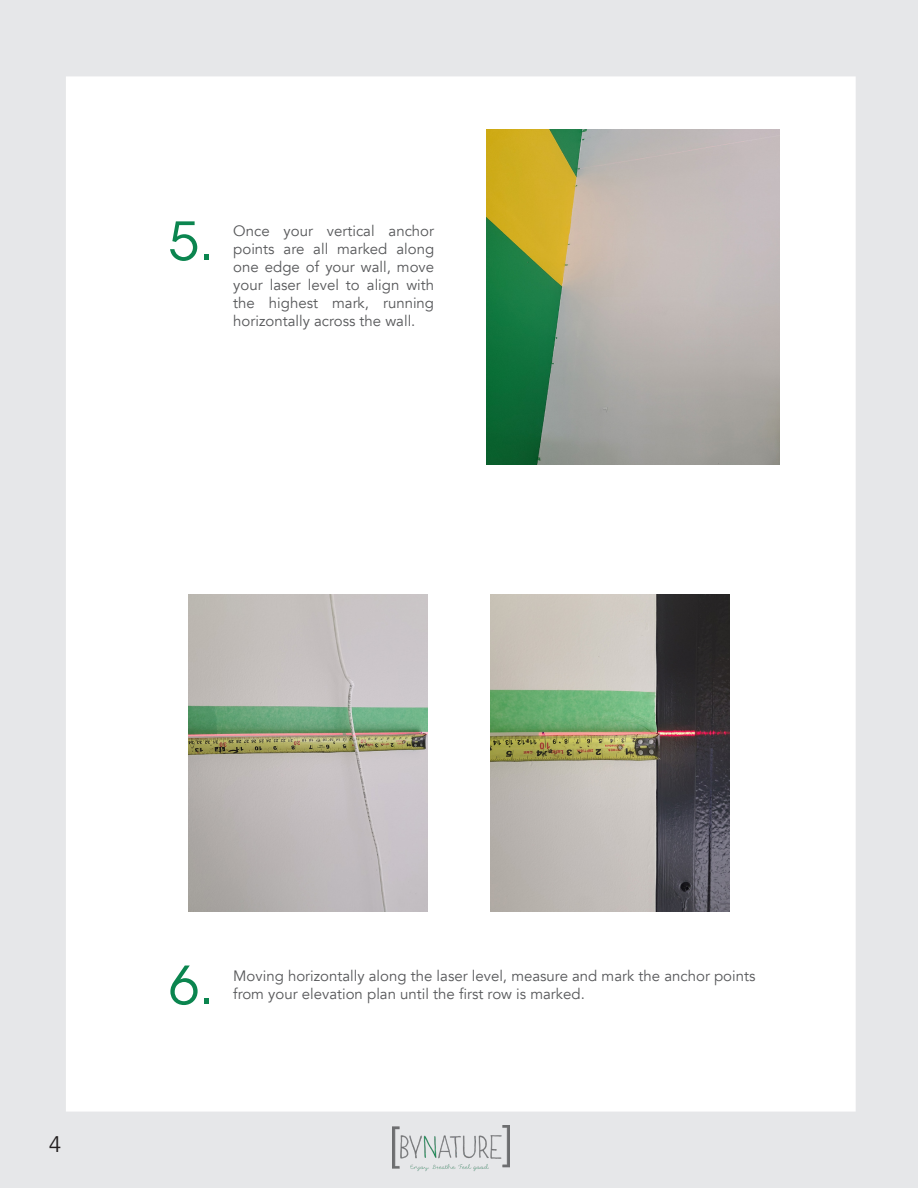
<style>
.page{position:relative;width:918px;height:1188px;background:#e6e7e9}
.page>*{position:absolute;margin:0;border:0;box-sizing:border-box;transform-origin:0 0}
.t1{font:52.5px "ITC Avant Garde Std";color:#0b854f}
.t2{font:22.5px "Avenir";color:#231f20}
.t3{font:15px/18px "Avenir";color:#57585a;text-align:justify}
</style>
<div class="page">
<div style="left:66px;top:76px;width:790px;height:1036px;background:#fff"></div>
<img style="left:393px;top:1126px;width:117px;height:45px">
<img style="left:486px;top:129px;width:294px;height:336px">
<img style="left:189px;top:594px;width:239px;height:318px">
<img style="left:490px;top:594px;width:239px;height:318px">
<p class="t1" style="left:169px;top:209px;width:47px">5.</p>
<p class="t3" style="left:233px;top:222px;width:202px">Once your vertical anchor points are all marked along one edge of your wall, move your laser level to align with the highest mark, running horizontally across the wall.</p>
<h2 class="t2" style="left:49px;top:1131px;width:14px">4</h2>
<p class="t1" style="left:169px;top:954px;width:47px">6.</p>
<p class="t3" style="left:233px;top:967px;width:524px">Moving horizontally along the laser level, measure and mark the anchor points from your elevation plan until the first row is marked.</p>
</div>
